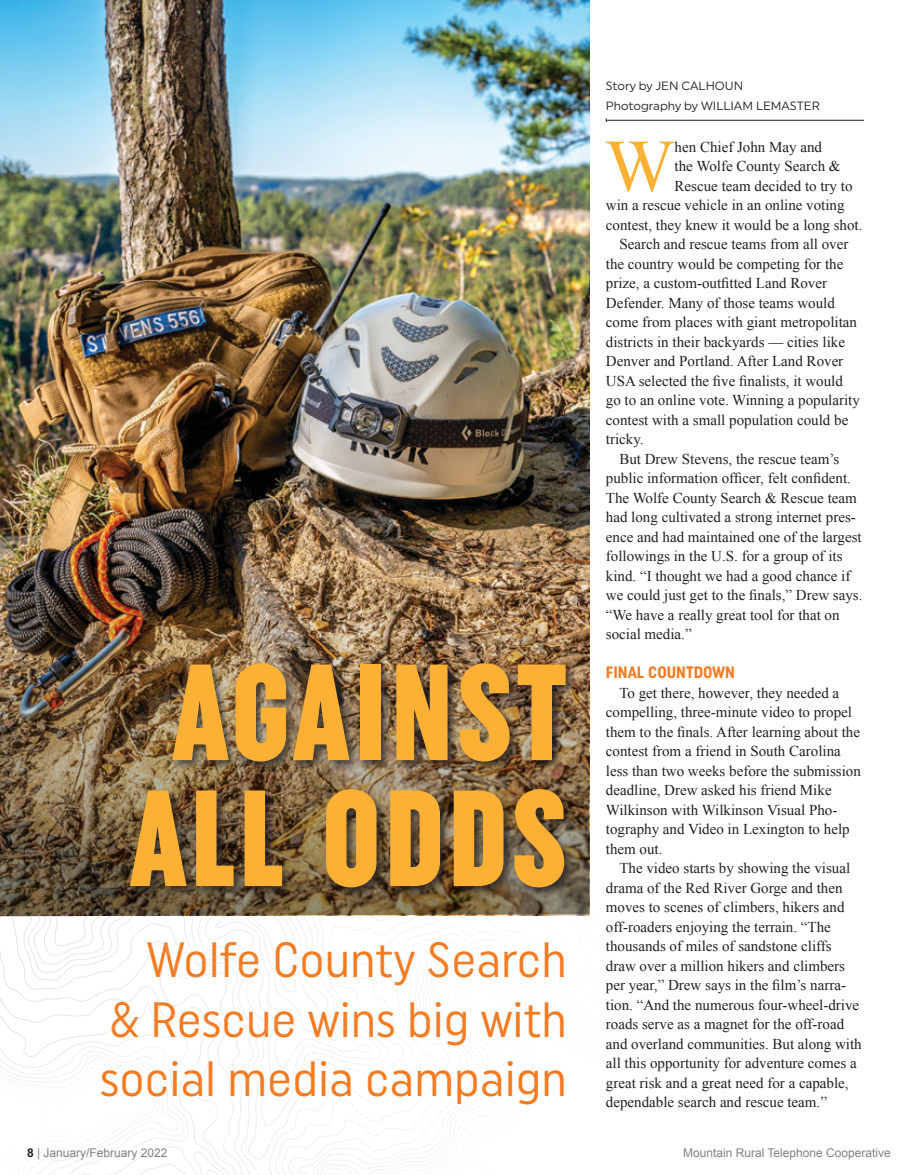
<style>
.page{position:relative;width:918px;height:1175px;background:#fff}
.page>*{position:absolute;margin:0;border:0;box-sizing:border-box;transform-origin:0 0}
.t1{font:900 extra-condensed 136.5px/125.9px "Uniform";letter-spacing:.03em;color:#fcb034;text-align:center}
.t2{font:73.95px "Times New Roman";color:#fcb034}
.t3{font:49.5px/59.4px "Uniform Condensed";color:#f47a20;text-align:justify}
.t4{font:700 16.5px "Uniform Condensed";color:#f47a20}
.t5{font:15px/19.5px "Times New Roman";color:#231f20}
.t6{font:12px "Arial";color:#808285}
.t7{font:12px/19.5px "Uniform";color:#231f20}
.s1{font-weight:700;color:#231f20}
</style>
<div class="page">
<img style="left:0;top:0;width:589px;height:560px">
<hr style="left:606px;top:120px;width:258px;height:1px;background:#231f20">
<img style="left:0;top:560px;width:589px;height:354px">
<div style="left:128px;top:660px;width:449px;height:239px;background:#231f20;opacity:.75"></div>
<svg style="left:0;top:914px;width:590px;height:260px"></svg>
<h1 class="t1" style="left:130px;top:649px;width:439px">AGAINST<br>ALL ODDS</h1>
<h3 class="t3" style="left:100px;top:929px;width:469px;text-indent:47px">Wolfe County Search &amp; Rescue wins big with social media campaign</h3>
<p class="t7" style="left:606px;top:76px;width:216px">Story by JEN CALHOUN<br>Photography by WILLIAM LEMASTER</p>
<h2 class="t2" style="left:605px;top:116px;width:71px">W</h2>
<p class="t5" style="left:675px;top:137px;width:149px">hen Chief John May and</p>
<p class="t5" style="left:675px;top:156px;width:167px">the Wolfe County Search &amp;</p>
<p class="t5" style="left:675px;top:176px;width:179px">Rescue team decided to try to</p>
<p class="t5" style="left:606px;top:195px;width:240px">win a rescue vehicle in an online voting</p>
<p class="t5" style="left:606px;top:215px;width:258px">contest, they knew it would be a long shot.</p>
<p class="t5" style="left:619px;top:234px;width:231px">Search and rescue teams from all over</p>
<p class="t5" style="left:606px;top:254px;width:239px">the country would be competing for the</p>
<p class="t5" style="left:606px;top:273px;width:223px">prize, a custom-outfitted Land Rover</p>
<p class="t5" style="left:606px;top:293px;width:231px">Defender. Many of those teams would</p>
<p class="t5" style="left:606px;top:312px;width:253px">come from places with giant metropolitan</p>
<p class="t5" style="left:606px;top:332px;width:241px">districts in their backyards — cities like</p>
<p class="t5" style="left:606px;top:351px;width:239px">Denver and Portland. After Land Rover</p>
<p class="t5" style="left:606px;top:371px;width:239px">USA selected the five finalists, it would</p>
<p class="t5" style="left:606px;top:390px;width:256px">go to an online vote. Winning a popularity</p>
<p class="t5" style="left:606px;top:410px;width:244px">contest with a small population could be</p>
<p class="t5" style="left:606px;top:429px;width:39px">tricky.</p>
<p class="t5" style="left:619px;top:449px;width:221px">But Drew Stevens, the rescue team’s</p>
<p class="t5" style="left:606px;top:468px;width:247px">public information officer, felt confident.</p>
<p class="t5" style="left:606px;top:487px;width:252px">The Wolfe County Search &amp; Rescue team</p>
<p class="t5" style="left:606px;top:507px;width:251px">had long cultivated a strong internet pres-</p>
<p class="t5" style="left:606px;top:526px;width:257px">ence and had maintained one of the largest</p>
<p class="t5" style="left:606px;top:546px;width:238px">followings in the U.S. for a group of its</p>
<p class="t5" style="left:606px;top:565px;width:246px">kind. “I thought we had a good chance if</p>
<p class="t5" style="left:606px;top:585px;width:258px">we could just get to the finals,” Drew says.</p>
<p class="t5" style="left:606px;top:604px;width:235px">“We have a really great tool for that on</p>
<p class="t5" style="left:606px;top:624px;width:87px">social media.”</p>
<p class="t4" style="left:606px;top:662px;width:131px">FINAL COUNTDOWN</p>
<p class="t5" style="left:606px;top:683px;width:256px;text-indent:14px">To get there, however, they needed a compelling, three-minute video to propel them to the finals. After learning about the contest from a friend in South Carolina less than two weeks before the submission deadline, Drew asked his friend Mike Wilkinson with Wilkinson Visual Pho&shy;tography and Video in Lexington to help them out.</p>
<p class="t5" style="left:606px;top:858px;width:257px;text-indent:14px">The video starts by showing the visual drama of the Red River Gorge and then moves to scenes of climbers, hikers and off-roaders enjoying the terrain. “The thousands of miles of sandstone cliffs draw over a million hikers and climbers per year,” Drew says in the film’s narra&shy;tion. “And the numerous four-wheel-drive roads serve as a magnet for the off-road and overland communities. But along with all this opportunity for adventure comes a great risk and a great need for a capable, dependable search and rescue team.”</p>
<p class="t6" style="left:27px;top:1144px;width:142px"><span class="s1">8</span> | January/February 2022</p>
<p class="t6" style="left:683px;top:1144px;width:209px">Mountain Rural Telephone Cooperative</p>
</div>
